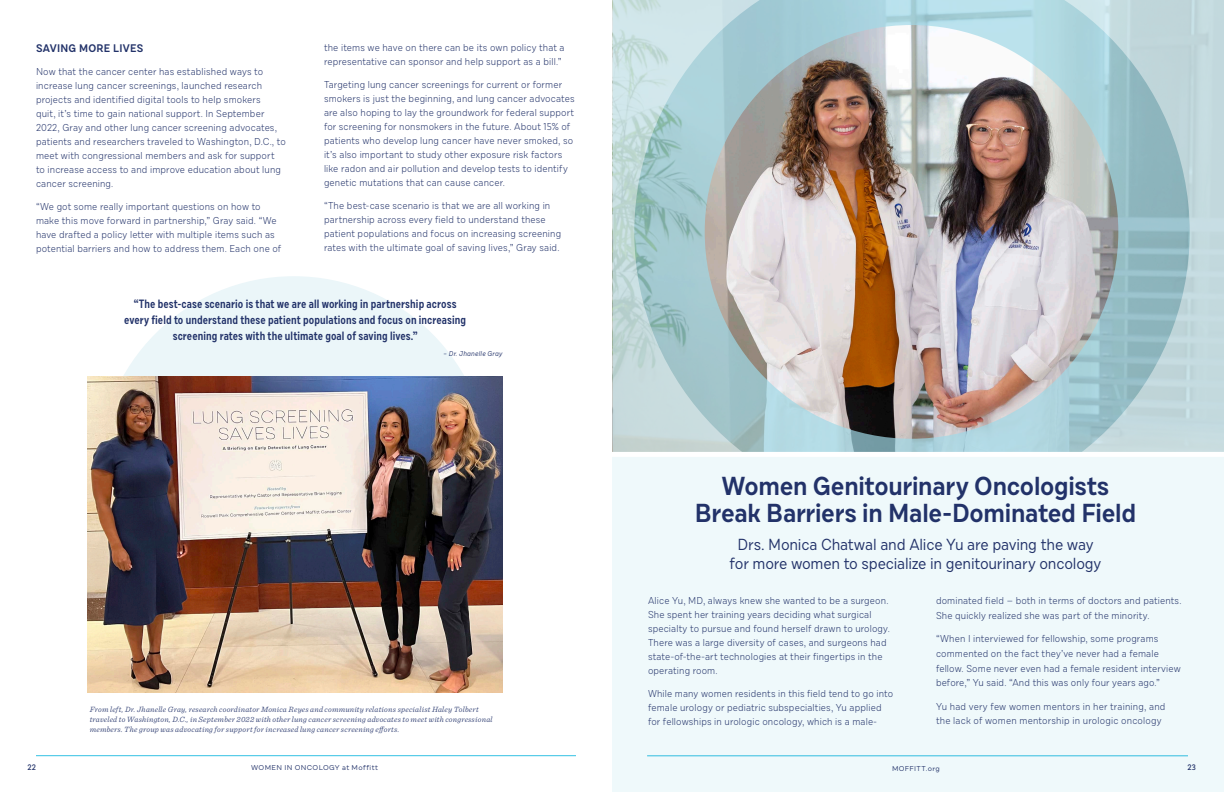
<style>
.page{position:relative;width:1224px;height:792px;background:#fff}
.page>*{position:absolute;margin:0;border:0;box-sizing:border-box;transform-origin:0 0}
.t1{font:600 26px/27px "Draft D";letter-spacing:-.01em;color:#223269;text-align:center}
.t2{font:16px/19.8px "Draft D";letter-spacing:-.01em;color:#223269;text-align:center}
.t3{font:600 12px/16px "Draft F";letter-spacing:.005em;color:#223269;text-align:center}
.t4{font:600 11px "Draft D";letter-spacing:.025em;color:#223269}
.t5{font:300 10px/14px "Draft D";letter-spacing:.015em;color:#223269}
.t6{font:italic 300 8px/10px "Sentinel";letter-spacing:.025em;color:#223269}
.t7{font:500 8px "Draft D";color:#223269}
.t8{font:7px "Draft B";letter-spacing:.055em;color:#223269}
.t9{font:italic 7px "Draft D";letter-spacing:.025em;color:#223269}
</style>
<div class="page">
<hr style="left:36px;top:755px;width:540px;height:1px;background:#33c1e3">
<div style="left:98px;top:276px;width:391px;height:391px;background:#ebf6f9;border-radius:50%"></div>
<img style="left:612px;top:0;width:612px;height:452px">
<div style="left:612px;top:454px;width:612px;height:338px;background:#eff9fb"></div>
<img style="left:88px;top:377px;width:415px;height:316px">
<div style="left:612px;top:452px;width:612px;height:5px;background:#fff"></div>
<hr style="left:647px;top:756px;width:541px;height:1px;background:#33c1e3">
<p class="t4" style="left:36px;top:41px;width:109px">SAVING MORE LIVES</p>
<p class="t5" style="left:36px;top:65px;width:251px">Now that the cancer center has established ways to increase lung cancer screenings, launched research projects and identified digital tools to help smokers<br>quit, it’s time to gain national support. In September 2022, Gray and other lung cancer screening advocates, patients and researchers traveled to Washington, D.C., to meet with congressional members and ask for support to increase access to and improve education about lung cancer screening.</p>
<p class="t5" style="left:36px;top:200px;width:247px">“We got some really important questions on how to make this move forward in partnership,” Gray said. “We have drafted a policy letter with multiple items such as potential barriers and how to address them. Each one of</p>
<p class="t5" style="left:324px;top:41px;width:242px">the items we have on there can be its own policy that a representative can sponsor and help support as a bill.”</p>
<p class="t5" style="left:324px;top:78px;width:252px">Targeting lung cancer screenings for current or former smokers is just the beginning, and lung cancer advocates are also hoping to lay the groundwork for federal support for screening for nonsmokers in the future. About 15% of patients who develop lung cancer have never smoked, so it’s also important to study other exposure risk factors like radon and air pollution and develop tests to identify genetic mutations that can cause cancer.</p>
<p class="t5" style="left:324px;top:199px;width:239px">“The best-case scenario is that we are all working in partnership across every field to understand these patient populations and focus on increasing screening rates with the ultimate goal of saving lives,” Gray said.</p>
<p class="t3" style="left:124px;top:297px;width:343px">“The best-case scenario is that we are all working in partnership across every field to understand these patient populations and focus on increasing screening rates with the ultimate goal of saving lives.”</p>
<p class="t9" style="left:444px;top:349px;width:60px">– Dr. Jhanelle Gray</p>
<p class="t6" style="left:90px;top:704px;width:404px">From left, Dr. Jhanelle Gray, research coordinator Monica Reyes and community relations specialist Haley Tolbert traveled to Washington, D.C., in September 2022 with other lung cancer screening advocates to meet with congressional members. The group was advocating for support for increased lung cancer screening efforts.</p>
<p class="t7" style="left:28px;top:762px;width:10px">22</p>
<p class="t8" style="left:251px;top:763px;width:128px">WOMEN IN ONCOLOGY at Moffitt</p>
<p class="t1" style="left:695px;top:475px;width:443px">Women Genitourinary Oncologists<br>Break Barriers in Male-Dominated Field</p>
<p class="t2" style="left:730px;top:536px;width:373px">Drs. Monica Chatwal and Alice Yu are paving the way for more women to specialize in genitourinary oncology</p>
<p class="t5" style="left:648px;top:595px;width:243px">Alice Yu, MD, always knew she wanted to be a surgeon.<br>She spent her training years deciding what surgical specialty to pursue and found herself drawn to urology.<br>There was a large diversity of cases, and surgeons had state-of-the-art technologies at their fingertips in the operating room.</p>
<p class="t5" style="left:648px;top:688px;width:247px">While many women residents in this field tend to go into female urology or pediatric subspecialties, Yu applied for fellowships in urologic oncology, which is a male-</p>
<p class="t5" style="left:936px;top:594px;width:247px;line-height:14.6px">dominated field — both in terms of doctors and patients.<br>She quickly realized she was part of the minority.</p>
<p class="t5" style="left:936px;top:632px;width:246px;line-height:14.6px">“When I interviewed for fellowship, some programs commented on the fact they’ve never had a female fellow. Some never even had a female resident interview before,” Yu said. “And this was only four years ago.”</p>
<p class="t5" style="left:936px;top:700px;width:231px;line-height:14.6px">Yu had very few women mentors in her training, and the lack of women mentorship in urologic oncology</p>
<p class="t8" style="left:892px;top:764px;width:49px">MOFFITT.org</p>
<p class="t7" style="left:1188px;top:763px;width:10px">23</p>
</div>
